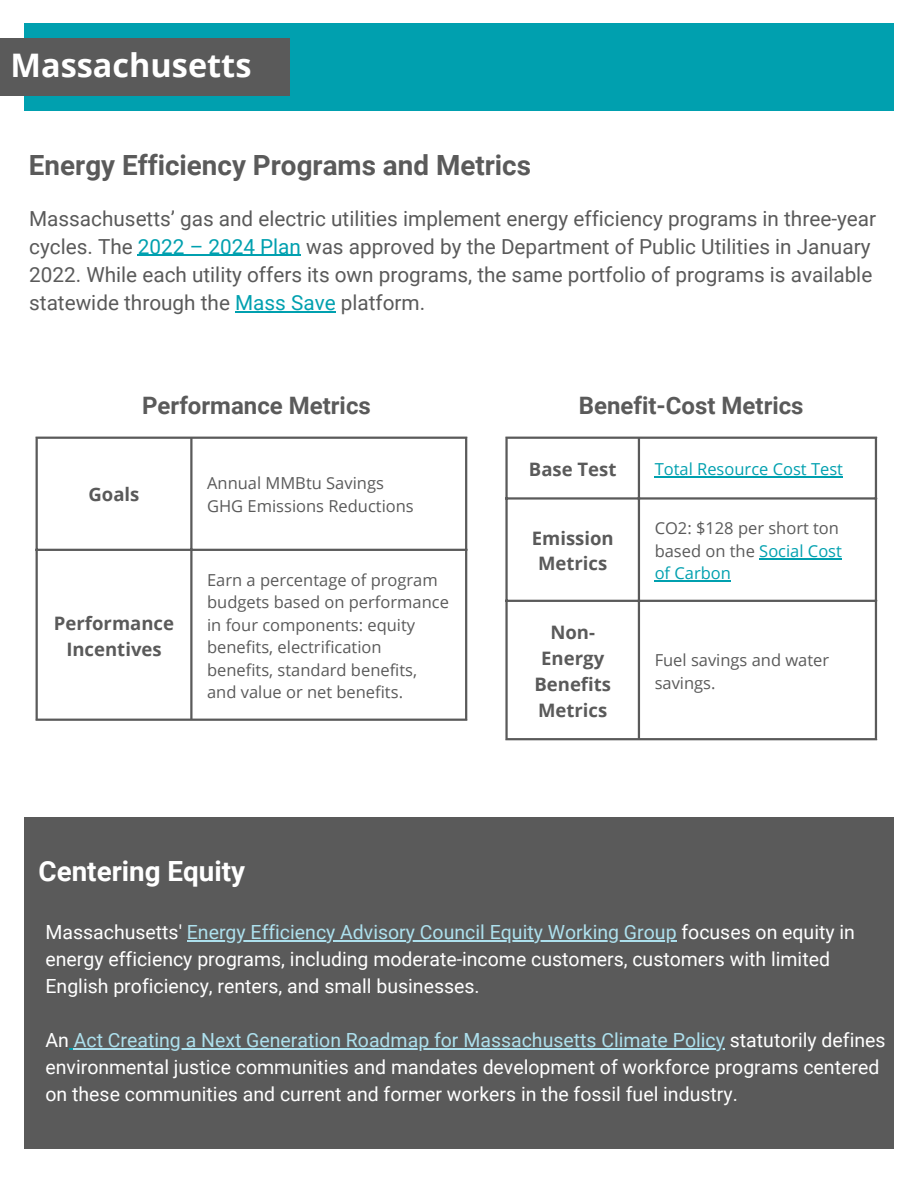
<style>
.page{position:relative;width:918px;height:1188px;background:#fff}
.page>*{position:absolute;margin:0;border:0;box-sizing:border-box;transform-origin:0 0}
.t1{font:700 32.4px "Open Sans";color:#fff}
.t2{font:700 27.75px "Roboto";color:#5a5a5a}
.t3{font:700 27.75px "Roboto";color:#fff}
.t4{font:700 24px "Roboto";color:#5a5a5a}
.t5{font:20.7px/28.2px "Roboto";color:#5a5a5a}
.t6{font:19.5px/27px "Roboto";color:#fff}
.t7{font:700 18.6px/25.8px "Open Sans";color:#5a5a5a;text-align:center}
.t8{font:16.5px/22.5px "Open Sans";color:#5a5a5a}
.t9{font:16.5px "Open Sans";color:#00a0af}
.s1{color:#00a0af}
.s2{color:#ade0ed}
</style>
<div class="page">
<hr style="left:36px;top:439px;width:2px;height:280px;background:#5a5a5a">
<hr style="left:190px;top:439px;width:3px;height:280px;background:#5a5a5a">
<hr style="left:465px;top:439px;width:2px;height:280px;background:#5a5a5a">
<hr style="left:36px;top:437px;width:431px;height:2px;background:#5a5a5a">
<hr style="left:36px;top:549px;width:431px;height:2px;background:#5a5a5a">
<hr style="left:36px;top:719px;width:431px;height:2px;background:#5a5a5a">
<hr style="left:655px;top:476px;width:188px;height:1px;background:#00a0af">
<hr style="left:759px;top:558px;width:83px;height:1px;background:#00a0af">
<hr style="left:655px;top:581px;width:76px;height:1px;background:#00a0af">
<hr style="left:505px;top:439px;width:3px;height:299px;background:#5a5a5a">
<hr style="left:638px;top:439px;width:2px;height:299px;background:#5a5a5a">
<hr style="left:875px;top:439px;width:2px;height:299px;background:#5a5a5a">
<hr style="left:505px;top:437px;width:372px;height:2px;background:#5a5a5a">
<hr style="left:505px;top:497px;width:372px;height:3px;background:#5a5a5a">
<hr style="left:505px;top:600px;width:372px;height:2px;background:#5a5a5a">
<hr style="left:505px;top:738px;width:372px;height:2px;background:#5a5a5a">
<hr style="left:138px;top:255px;width:163px;height:1px;background:#00a0af">
<hr style="left:235px;top:311px;width:101px;height:1px;background:#00a0af">
<div style="left:24px;top:817px;width:870px;height:332px;background:#5a5a5a"></div>
<hr style="left:187px;top:941px;width:490px;height:1px;background:#ade0ed">
<hr style="left:74px;top:1049px;width:651px;height:1px;background:#ade0ed">
<div style="left:24px;top:23px;width:870px;height:88px;background:#00a0af"></div>
<div style="left:0;top:38px;width:289px;height:57px;background:#5a5a5a"></div>
<p class="t1" style="left:11px;top:42px;width:242px">Massachusetts</p>
<p class="t2" style="left:29px;top:149px;width:504px">Energy Efficiency Programs and Metrics</p>
<p class="t5" style="left:29px;top:205px;width:848px">Massachusetts’ gas and electric utilities implement energy efficiency programs in three-year cycles. The <span class="s1">2022 – 2024 Plan</span> was approved by the Department of Public Utilities in January 2022. While each utility offers its own programs, the same portfolio of programs is available statewide through the <span class="s1">Mass Save</span> platform.</p>
<p class="t4" style="left:142px;top:391px;width:230px">Performance Metrics</p>
<p class="t4" style="left:579px;top:391px;width:226px">Benefit-Cost Metrics</p>
<p class="t7" style="left:89px;top:481px;width:52px">Goals</p>
<p class="t7" style="left:54px;top:610px;width:122px">Performance<br>Incentives</p>
<p class="t8" style="left:207px;top:472px;width:178px">Annual MMBtu Savings</p>
<p class="t8" style="left:207px;top:494px;width:208px">GHG Emissions Reductions</p>
<p class="t8" style="left:207px;top:568px;width:243px">Earn a percentage of program budgets based on performance in four components: equity benefits, electrification benefits, standard benefits, and value or net benefits.</p>
<p class="t7" style="left:529px;top:456px;width:89px">Base Test</p>
<p class="t9" style="left:655px;top:457px;width:190px">Total Resource Cost Test</p>
<p class="t7" style="left:532px;top:524px;width:83px">Emission<br>Metrics</p>
<p class="t8" style="left:655px;top:517px;width:189px">CO2: $128 per short ton based on the <span class="s1">Social Cost of Carbon</span></p>
<p class="t7" style="left:534px;top:619px;width:78px">Non-<br>Energy<br>Benefits<br>Metrics</p>
<p class="t8" style="left:655px;top:648px;width:176px">Fuel savings and water savings.</p>
<p class="t3" style="left:39px;top:855px;width:208px">Centering Equity</p>
<p class="t6" style="left:46px;top:919px;width:811px">Massachusetts' <span class="s2">Energy Efficiency Advisory Council Equity Working Group</span> focuses on equity in energy efficiency programs, including moderate-income customers, customers with limited<br>English proficiency, renters, and small businesses.</p>
<p class="t6" style="left:46px;top:1027px;width:842px">An <span class="s2">Act Creating a Next Generation Roadmap for Massachusetts Climate Policy</span> statutorily defines environmental justice communities and mandates development of workforce programs centered on these communities and current and former workers in the fossil fuel industry.</p>
</div>
